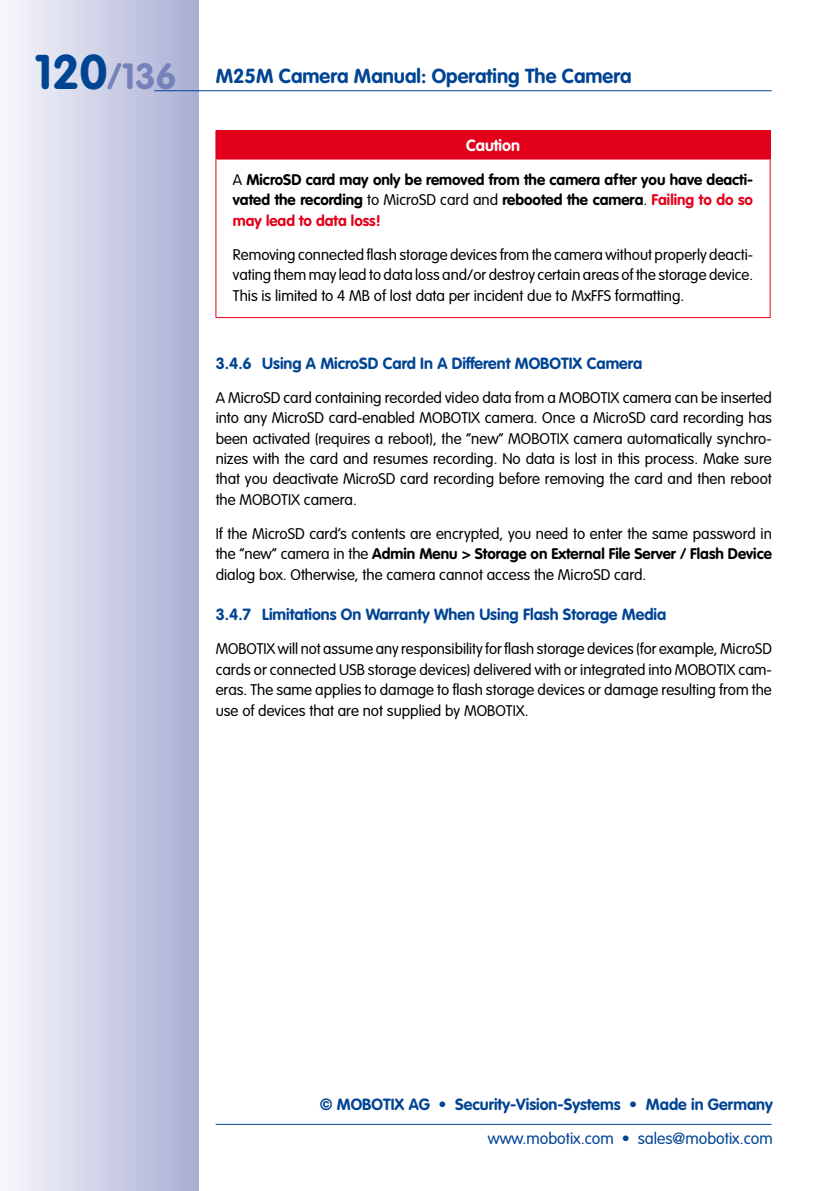
<style>
.page{position:relative;width:840px;height:1191px;background:#fff}
.page>*{position:absolute;margin:0;border:0;box-sizing:border-box;transform-origin:0 0}
.t1{font:700 20px "VAG Rounded LT Pro";color:#004494}
.t2{font:700 16px "VAG Rounded LT Pro";color:#004494}
.t3{font:300 16px "VAG Rounded LT Pro";color:#004494}
.t4{font:700 16px "VAG Rounded LT Pro";color:#fff}
.t5{font:300 15.2px/20.4px "VAG Rounded LT Pro";color:#000;text-align:justify}
.t6{font:700 15.2px/20.4px "VAG Rounded LT Pro";color:#000;text-align:justify}
.s1{font-size:48px}
.s2{font-size:36px;color:#7683bb}
.s3{font-weight:300}
.s4{color:#e2001a}
.s5{font-weight:700}
</style>
<div class="page">
<div style="left:0;top:0;width:198px;height:1191px;background:linear-gradient(to right,#f8f8fc,#aaafd5)"></div>
<hr style="left:154px;top:90px;width:617px;height:1px;background:#004494">
<hr style="left:215px;top:1123px;width:556px;height:1px;background:#004494">
<div style="left:216px;top:131px;width:553px;height:28px;background:#e2001a"></div>
<hr style="left:215px;top:130px;width:555px;height:1px;background:#e2001a">
<svg style="left:215px;top:131px;width:1px;height:28px"></svg>
<svg style="left:769px;top:131px;width:1px;height:28px"></svg>
<hr style="left:215px;top:159px;width:555px;height:1px;background:#e2001a">
<hr style="left:215px;top:159px;width:1px;height:158px;background:#e2001a">
<hr style="left:769px;top:159px;width:1px;height:158px;background:#e2001a">
<hr style="left:215px;top:317px;width:555px;height:1px;background:#e2001a">
<h1 class="t1" style="left:34px;top:63px;width:598px"><span class="s1">120</span><span class="s2">/136</span> M25M Camera Manual: Operating The Camera</h1>
<p class="t4" style="left:466px;top:135px;width:55px">Caution</p>
<p class="t6" style="left:233px;top:169px;width:521px"><span class="s3">A</span> MicroSD card may only be removed from the camera after you have deacti&shy;vated the recording <span class="s3">to MicroSD card and</span> rebooted the camera<span class="s3">.</span> <span class="s4">Failing to do so may lead to data loss!</span></p>
<p class="t5" style="left:233px;top:245px;width:521px">Removing connected flash storage devices from the camera without properly deacti&shy;vating them may lead to data loss and/or destroy certain areas of the storage device.<br>This is limited to 4 MB of lost data per incident due to MxFFS formatting.</p>
<p class="t2" style="left:215px;top:353px;width:428px">3.4.6 Using A MicroSD Card In A Different MOBOTIX Camera</p>
<p class="t5" style="left:215px;top:387px;width:557px">A MicroSD card containing recorded video data from a MOBOTIX camera can be inserted into any MicroSD card-enabled MOBOTIX camera. Once a MicroSD card recording has been activated (requires a reboot), the ”new” MOBOTIX camera automatically synchro&shy;nizes with the card and resumes recording. No data is lost in this process. Make sure that you deactivate MicroSD card recording before removing the card and then reboot the MOBOTIX camera.</p>
<p class="t5" style="left:215px;top:524px;width:557px">If the MicroSD card’s contents are encrypted, you need to enter the same password in the ”new” camera in the <span class="s5">Admin Menu &gt; Storage on External File Server / Flash Device </span>dialog box. Otherwise, the camera cannot access the MicroSD card.</p>
<p class="t2" style="left:215px;top:604px;width:452px">3.4.7 Limitations On Warranty When Using Flash Storage Media</p>
<p class="t5" style="left:215px;top:639px;width:557px">MOBOTIX will not assume any responsibility for flash storage devices (for example, MicroSD cards or connected USB storage devices) delivered with or integrated into MOBOTIX cam&shy;eras. The same applies to damage to flash storage devices or damage resulting from the use of devices that are not supplied by MOBOTIX.</p>
<p class="t2" style="left:319px;top:1094px;width:454px">© MOBOTIX AG • Security-Vision-Systems • Made in Germany</p>
<p class="t3" style="left:487px;top:1129px;width:286px">www.mobotix.com • sales@mobotix.com</p>
</div>
